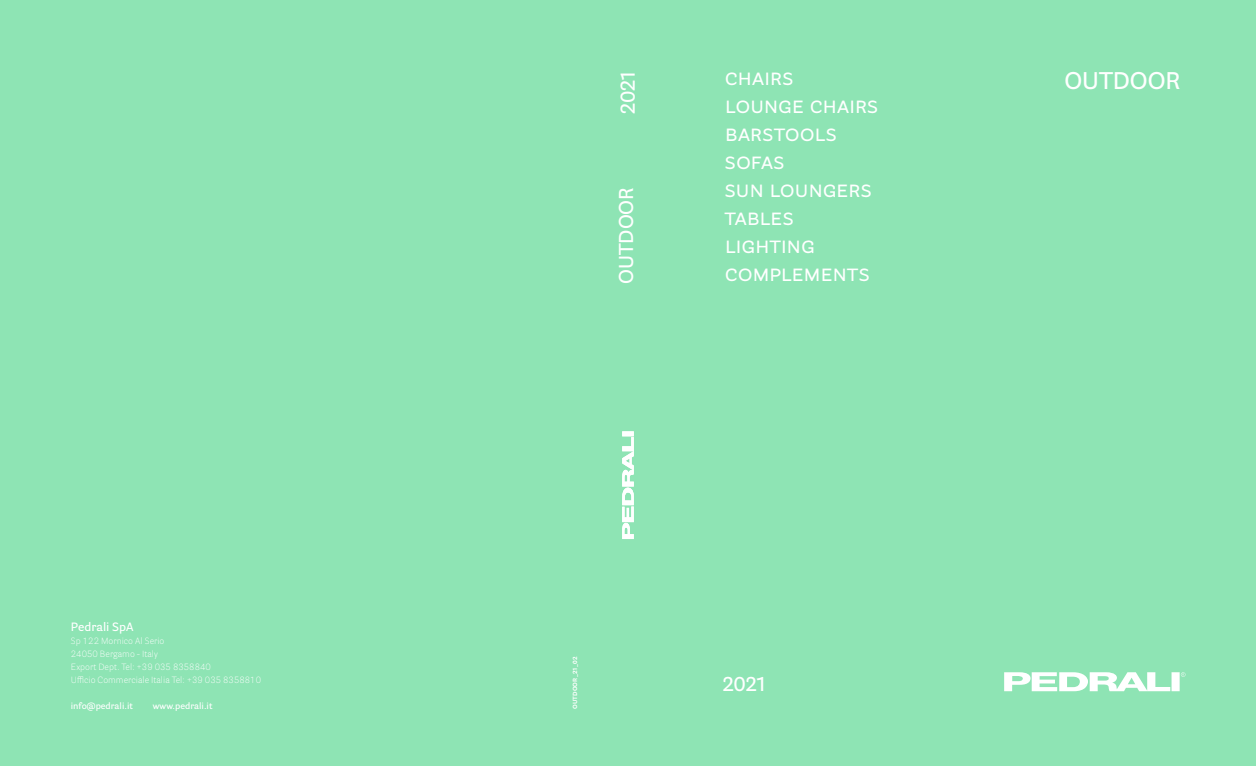
<style>
.page{position:relative;width:1256px;height:766px;background:#fff}
.page>*{position:absolute;margin:0;border:0;box-sizing:border-box;transform-origin:0 0}
.t1{font:24px/28px "Parry Grotesque Pro";letter-spacing:-.005em;color:#fff}
.t2{font:600 24px "Parry Grotesque Pro";letter-spacing:-.005em;color:#fff}
.t3{font:600 20px "Parry Grotesque Pro";color:#fff}
.t4{font:600 12px "Parry Grotesque Pro";color:#fff}
.t5{font:300 9px/13px "Parry Grotesque Pro";color:#fff}
.t6{font:600 9px "Parry Grotesque Pro";color:#fff}
.t7{font:700 6px "Parry Grotesque Pro";letter-spacing:.025em;color:#fff}
</style>
<div class="page">
<div style="left:0;top:0;width:1256px;height:765px;background:#8ee4b4"></div>
<div style="left:1171px;top:672px;width:8px;height:19px;background:#fff"></div>
<svg style="left:1004px;top:672px;width:166px;height:19px"></svg>
<svg style="left:1181px;top:672px;width:4px;height:4px"></svg>
<div style="left:622px;top:431px;width:12px;height:5px;background:#fff"></div>
<svg style="left:622px;top:437px;width:12px;height:102px"></svg>
<h3 class="t4" style="left:71px;top:618px;width:64px">Pedrali SpA</h3>
<p class="t5" style="left:71px;top:634px;width:192px">Sp 122 Mornico Al Serio<br>24050 Bergamo - Italy<br>Export Dept. Tel: +39 035 8358840<br>Ufficio Commerciale Italia Tel: +39 035 8358810</p>
<p class="t6" style="left:71px;top:699px;width:64px">info@pedrali.it</p>
<p class="t6" style="left:153px;top:699px;width:61px">www.pedrali.it</p>
<h2 class="t3" style="left:614px;top:113px;width:44px;rotate:-90deg">2021</h2>
<h2 class="t3" style="left:612px;top:284px;width:98px;rotate:-90deg">OUTDOOR</h2>
<h1 class="t1" style="left:725px;top:63px;width:155px">chairs lounge chairs barstools sofas<br>sun loungers tables lighting complements</h1>
<p class="t7" style="left:571px;top:709px;width:54px;rotate:-90deg">OUTDOOR_21_02</p>
<h2 class="t3" style="left:723px;top:669px;width:44px">2021</h2>
<h1 class="t2" style="left:1064px;top:64px;width:117px">OUTDOOR</h1>
</div>
